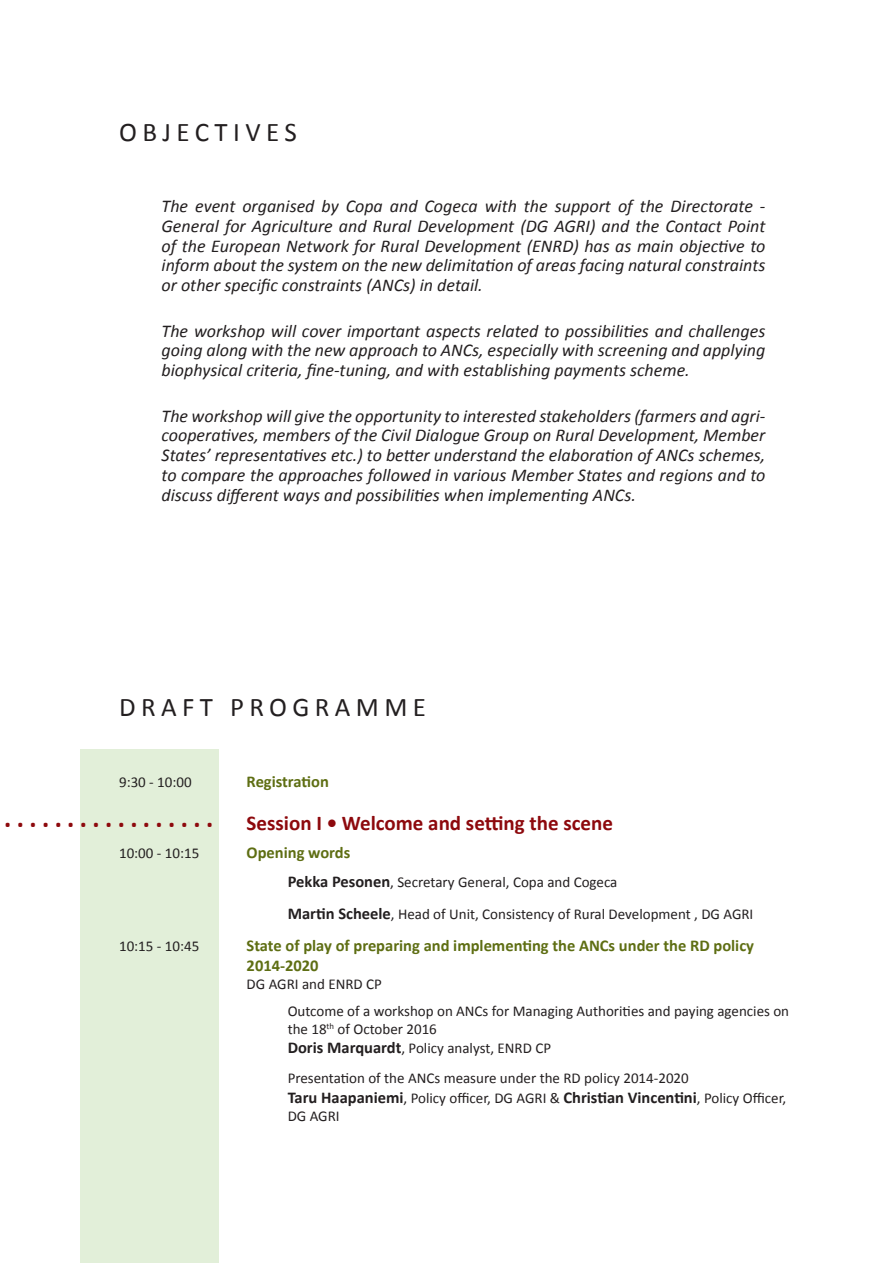
<style>
.page{position:relative;width:893px;height:1263px;background:#fff}
.page>*{position:absolute;margin:0;border:0;box-sizing:border-box;transform-origin:0 0}
.Titre{font:27px "Calibri";letter-spacing:.2em;color:#231f20}
.t1{font:700 27px "Calibri";color:#8d090d}
.t2{font:700 21px "Calibri";color:#8d090d}
.Titre-2{font:italic 18px/19.8px "Calibri";color:#231f20;text-align:justify}
.t3{font:700 16.5px/19.8px "Calibri";color:#5e6e13}
.t4{font:15px/18px "Calibri";color:#231f20}
.s1{font-weight:700;font-size:16.5px}
</style>
<div class="page">
<div style="left:81px;top:749px;width:138px;height:514px;background:#e2efd9"></div>
<p class="Titre" style="left:119px;top:116px;width:179px">OBJECTIVES</p>
<p class="Titre-2" style="left:162px;top:195px;width:605px">The event organised by Copa and Cogeca with the support of the Directorate - General for Agriculture and Rural Development (DG AGRI) and the Contact Point of the European Network for Rural Development (ENRD) has as main objective to inform about the system on the new delimitation of areas facing natural constraints or other specific constraints (ANCs) in detail.</p>
<p class="Titre-2" style="left:162px;top:320px;width:605px">The workshop will cover important aspects related to possibilities and challenges going along with the new approach to ANCs, especially with screening and applying biophysical criteria, fine-tuning, and with establishing payments scheme.</p>
<p class="Titre-2" style="left:162px;top:405px;width:605px">The workshop will give the opportunity to interested stakeholders (farmers and agri&shy;cooperatives, members of the Civil Dialogue Group on Rural Development, Member States’ representatives etc.) to better understand the elaboration of ANCs schemes, to compare the approaches followed in various Member States and regions and to discuss different ways and possibilities when implementing ANCs.</p>
<p class="Titre" style="left:119px;top:690px;width:309px">DRAFT PROGRAMME</p>
<p class="t4" style="left:119px;top:772px;width:74px">9:30 - 10:00</p>
<p class="t3" style="left:247px;top:771px;width:84px">Registration</p>
<p class="t2" style="left:247px;top:809px;width:368px">Session I • Welcome and setting the scene</p>
<p class="t4" style="left:119px;top:844px;width:82px">10:00 - 10:15</p>
<p class="t3" style="left:247px;top:842px;width:105px">Opening words</p>
<p class="t4" style="left:288px;top:872px;width:331px"><span class="s1">Pekka Pesonen</span>, Secretary General, Copa and Cogeca</p>
<p class="t4" style="left:288px;top:904px;width:467px"><span class="s1">Martin Scheele</span>, Head of Unit, Consistency of Rural Development , DG AGRI</p>
<p class="t4" style="left:119px;top:936px;width:82px">10:15 - 10:45</p>
<p class="t3" style="left:247px;top:934px;width:509px">State of play of preparing and implementing the ANCs under the RD policy<br>2014-2020</p>
<p class="t4" style="left:247px;top:974px;width:137px">DG AGRI and ENRD CP</p>
<p class="t4" style="left:288px;top:1001px;width:503px">Outcome of a workshop on ANCs for Managing Authorities and paying agencies on the 18<sup>th</sup> of October 2016</p>
<p class="t4" style="left:288px;top:1039px;width:265px"><span class="s1">Doris Marquardt</span>, Policy analyst, ENRD CP</p>
<p class="t4" style="left:288px;top:1068px;width:500px;line-height:19.8px">Presentation of the ANCs measure under the RD policy 2014-2020<br><span class="s1">Taru Haapaniemi</span>, Policy officer, DG AGRI &amp; <span class="s1">Christian Vincentini</span>, Policy Officer,</p>
<p class="t4" style="left:288px;top:1106px;width:54px">DG AGRI</p>
<p class="t1" style="left:4px;top:801px;width:210px">.................</p>
</div>
